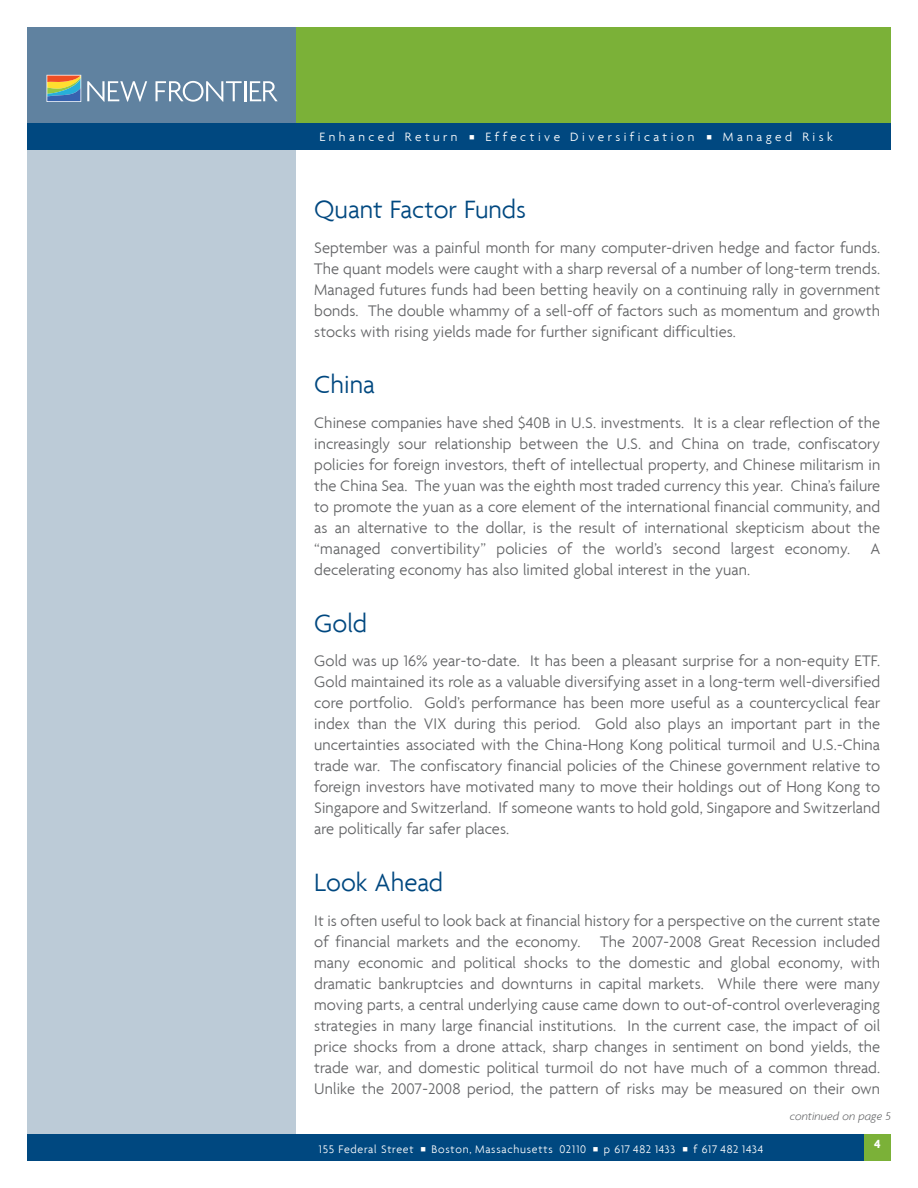
<style>
.page{position:relative;width:918px;height:1188px;background:#fff}
.page>*{position:absolute;margin:0;border:0;box-sizing:border-box;transform-origin:0 0}
.t1{font:300 27px "Agenda";color:#004880}
.t2{font:300 16.5px/21px "Agenda";letter-spacing:.005em;color:#636466;text-align:justify}
.t3{font:300 13.05px "Agenda";letter-spacing:.265em;color:#fff}
.t4{font:700 12.75px "Agenda";color:#fff}
.t5{font:italic 300 12px "Agenda";letter-spacing:.005em;color:#636466}
.t6{font:300 11.85px "Agenda";letter-spacing:.065em;color:#fff}
</style>
<div class="page">
<div style="left:27px;top:27px;width:864px;height:108px;background:#7bb138"></div>
<div style="left:27px;top:27px;width:268px;height:108px;background:#6082a0"></div>
<div style="left:47px;top:75px;width:34px;height:27px;border:1px solid #fff"></div>
<svg style="left:87px;top:81px;width:60px;height:21px"></svg>
<svg style="left:156px;top:81px;width:86px;height:21px"></svg>
<hr style="left:244px;top:81px;width:2px;height:20px;background:#fff">
<svg style="left:250px;top:81px;width:28px;height:20px"></svg>
<svg style="left:47px;top:76px;width:33px;height:25px"></svg>
<div style="left:27px;top:123px;width:268px;height:1038px;background:#bccbd7"></div>
<div style="left:27px;top:1134px;width:864px;height:27px;background:#004880"></div>
<div style="left:27px;top:123px;width:864px;height:27px;background:#004880"></div>
<div style="left:864px;top:1134px;width:27px;height:27px;background:#7bb138"></div>
<p class="t3" style="left:319px;top:129px;width:140px">Enhanced Return</p>
<p class="t3" style="left:485px;top:129px;width:210px">Effective Diversification</p>
<p class="t3" style="left:723px;top:129px;width:111px">Managed Risk</p>
<h1 class="t1" style="left:314px;top:193px;width:213px">Quant Factor Funds</h1>
<p class="t2" style="left:314px;top:236px;width:567px">September was a painful month for many computer-driven hedge and factor funds.<br>The quant models were caught with a sharp reversal of a number of long-term trends.<br>Managed futures funds had been betting heavily on a continuing rally in government bonds. The double whammy of a sell-off of factors such as momentum and growth stocks with rising yields made for further significant difficulties.</p>
<h1 class="t1" style="left:314px;top:369px;width:62px">China</h1>
<p class="t2" style="left:314px;top:412px;width:568px">Chinese companies have shed $40B in U.S. investments. It is a clear reflection of the increasingly sour relationship between the U.S. and China on trade, confiscatory policies for foreign investors, theft of intellectual property, and Chinese militarism in the China Sea. The yuan was the eighth most traded currency this year. China’s failure to promote the yuan as a core element of the international financial community, and as an alternative to the dollar, is the result of international skepticism about the “managed convertibility” policies of the world’s second largest economy. A decelerating economy has also limited global interest in the yuan.</p>
<h1 class="t1" style="left:314px;top:607px;width:54px">Gold</h1>
<p class="t2" style="left:314px;top:650px;width:567px">Gold was up 16% year-to-date. It has been a pleasant surprise for a non-equity ETF.<br>Gold maintained its role as a valuable diversifying asset in a long-term well-diversified core portfolio. Gold’s performance has been more useful as a countercyclical fear index than the VIX during this period. Gold also plays an important part in the uncertainties associated with the China-Hong Kong political turmoil and U.S.-China trade war. The confiscatory financial policies of the Chinese government relative to foreign investors have motivated many to move their holdings out of Hong Kong to Singapore and Switzerland. If someone wants to hold gold, Singapore and Switzerland are politically far safer places.</p>
<h1 class="t1" style="left:314px;top:867px;width:131px">Look Ahead</h1>
<p class="t2" style="left:314px;top:910px;width:567px">It is often useful to look back at financial history for a perspective on the current state of financial markets and the economy. The 2007-2008 Great Recession included many economic and political shocks to the domestic and global economy, with dramatic bankruptcies and downturns in capital markets. While there were many moving parts, a central underlying cause came down to out-of-control overleveraging strategies in many large financial institutions. In the current case, the impact of oil price shocks from a drone attack, sharp changes in sentiment on bond yields, the trade war, and domestic political turmoil do not have much of a common thread.<br>Unlike the 2007-2008 period, the pattern of risks may be measured on their own</p>
<p class="t6" style="left:319px;top:1142px;width:96px">155 Federal Street</p>
<p class="t6" style="left:432px;top:1142px;width:156px">Boston, Massachusetts 02110</p>
<p class="t6" style="left:604px;top:1142px;width:73px">p 617 482 1433</p>
<p class="t6" style="left:694px;top:1142px;width:71px">f 617 482 1434</p>
<p class="t5" style="left:790px;top:1109px;width:103px">continued on page 5</p>
<p class="t4" style="left:874px;top:1136px;width:8px">4</p>
</div>
